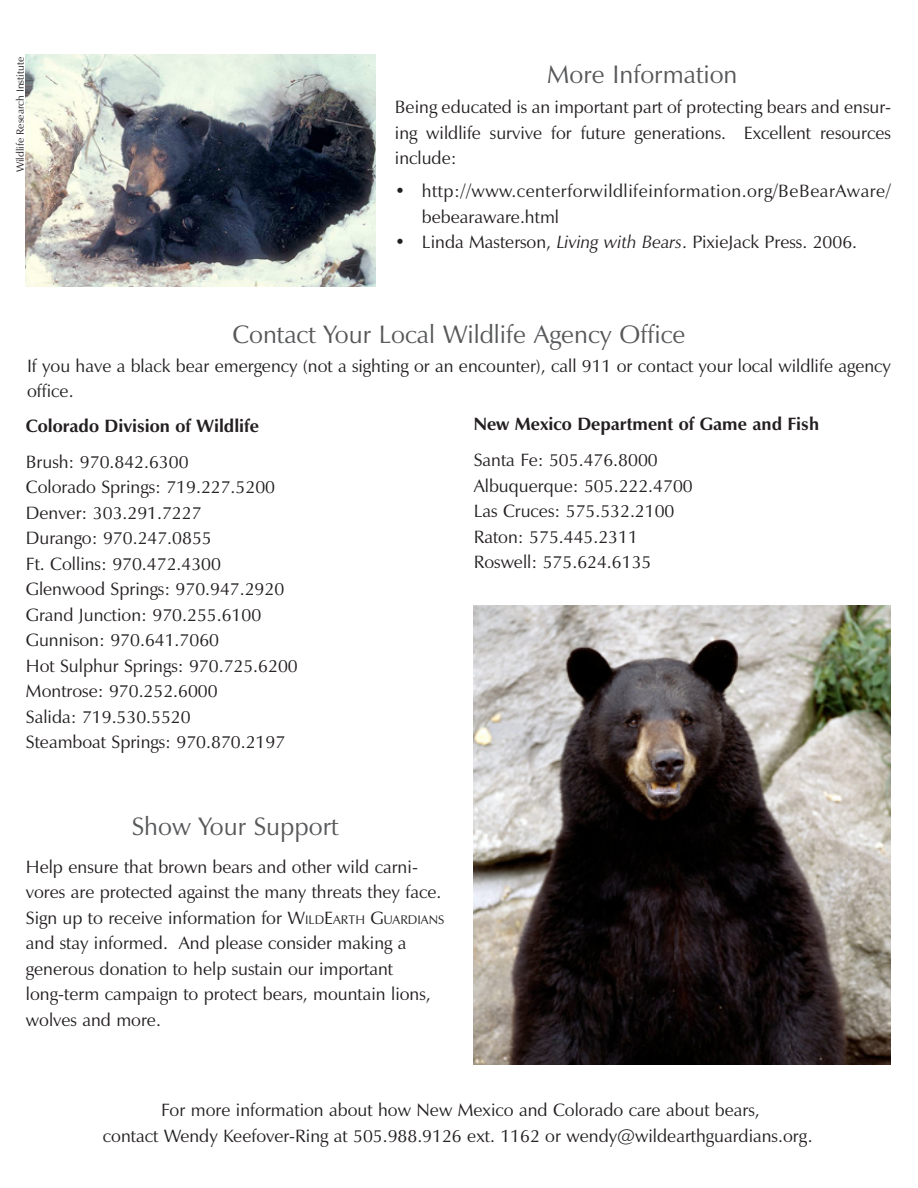
<style>
.page{position:relative;width:918px;height:1188px;background:#fff}
.page>*{position:absolute;margin:0;border:0;box-sizing:border-box;transform-origin:0 0}
.t1{font:25.5px "Zapf Humanist 601 BT";color:#57585a}
.t2{font:18px/25.5px "Zapf Humanist 601 BT";color:#231f20}
.t3{font:18px/25.5px "Zapf Humanist 601 BT";letter-spacing:.03em;color:#231f20}
.t4{font:700 18px "Zapf Humanist 601 BT";color:#231f20}
.t5{font:10.5px "Zapf Humanist 601 BT";color:#231f20}
.s1{font-style:italic}
.s2{font-style:inherit}
.s3{font-size:12.6px}
</style>
<div class="page">
<img style="left:474px;top:605px;width:417px;height:459px">
<img style="left:26px;top:54px;width:349px;height:233px">
<p class="t5" style="left:14px;top:172px;width:117px;rotate:-90deg">Wildlife Research Institute</p>
<h1 class="t1" style="left:547px;top:58px;width:192px">More Information</h1>
<p class="t2" style="left:395px;top:94px;width:498px;text-align:justify">Being educated is an important part of protecting bears and ensur&shy;ing wildlife survive for future generations. Excellent resources include:</p>
<p class="t3" style="left:422px;top:178px;width:471px">http://www.centerforwildlifeinformation.org/BeBearAware/ bebearaware.html<br>Linda Masterson, <span class="s1">Living with Bears</span>. PixieJack Press. 2006.</p>
<h1 class="t1" style="left:232px;top:318px;width:455px">Contact Your Local Wildlife Agency Office</h1>
<p class="t2" style="left:27px;top:353px;width:866px">If you have a black bear emergency (not a sighting or an encounter), call 911 or contact your local wildlife agency office.</p>
<p class="t4" style="left:26px;top:414px;width:235px">Colorado Division of Wildlife</p>
<p class="t2" style="left:26px;top:449px;width:273px">Brush: 970.842.6300<br>Colorado Springs: 719.227.5200<br>Denver: 303.291.7227<br>Durango: 970.247.0855<br>Ft. Collins: 970.472.4300<br>Glenwood Springs: 970.947.2920<br>Grand Junction: 970.255.6100<br>Gunnison: 970.641.7060<br>Hot Sulphur Springs: 970.725.6200<br>Montrose: 970.252.6000<br>Salida: 719.530.5520<br>Steamboat Springs: 970.870.2197</p>
<p class="t4" style="left:474px;top:413px;width:347px">New Mexico Department of Game and Fish</p>
<p class="t2" style="left:474px;top:447px;width:221px">Santa Fe: 505.476.8000<br>Albuquerque: 505.222.4700<br>Las Cruces: 575.532.2100<br>Raton: 575.445.2311<br>Roswell: 575.624.6135</p>
<h1 class="t1" style="left:132px;top:811px;width:208px">Show Your Support</h1>
<p class="t2" style="left:26px;top:854px;width:420px">Help ensure that brown bears and other wild carni&shy;vores are protected against the many threats they face.<br>Sign up to receive information for <span class="s2">W</span><span class="s3">ILD</span><span class="s2">E</span><span class="s3">ARTH</span> <span class="s2">G</span><span class="s3">UARDIANS </span>and stay informed. And please consider making a generous donation to help sustain our important long-term campaign to protect bears, mountain lions, wolves and more.</p>
<p class="t2" style="left:103px;top:1097px;width:712px;text-align:center">For more information about how New Mexico and Colorado care about bears,<br>contact Wendy Keefover-Ring at 505.988.9126 ext. 1162 or wendy@wildearthguardians.org.</p>
</div>
